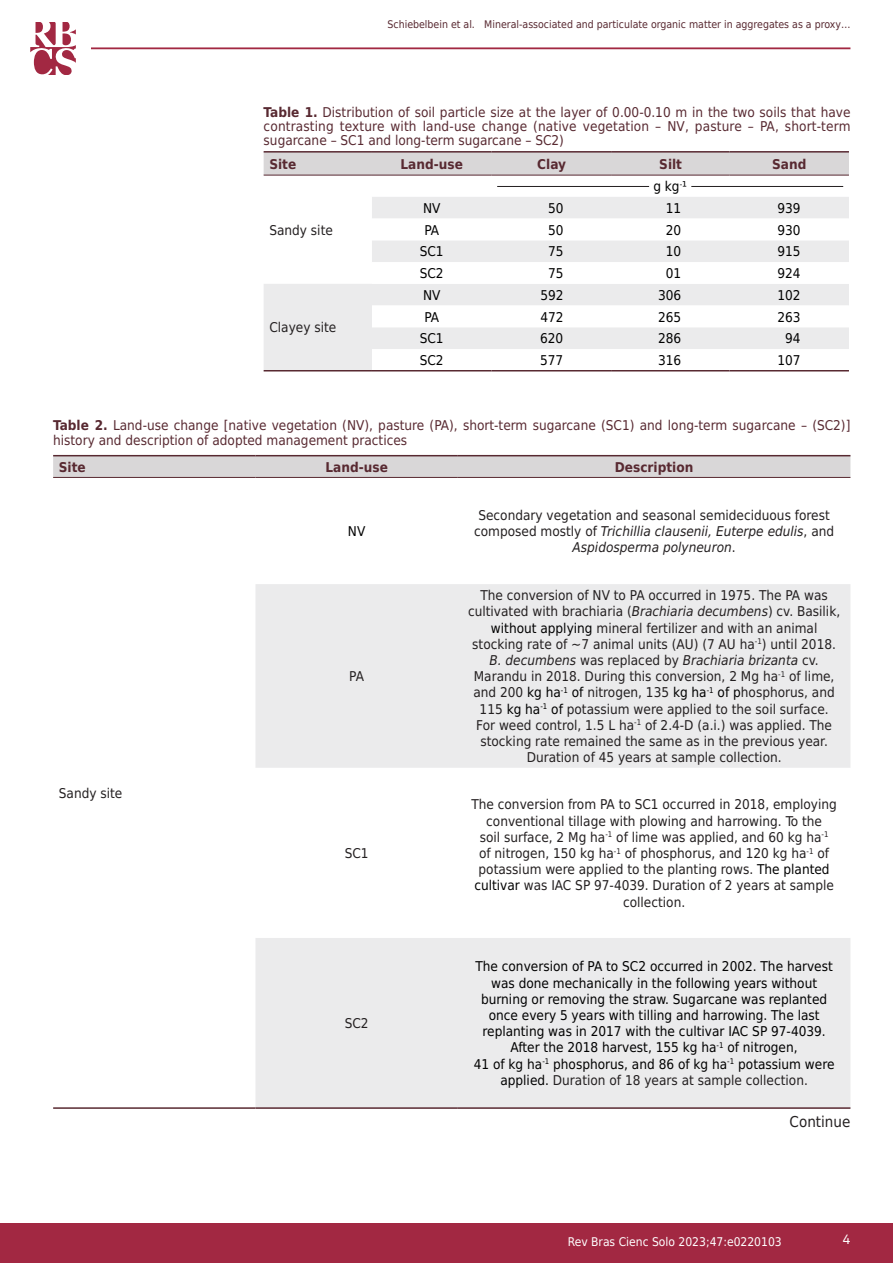
<style>
.page{position:relative;width:893px;height:1263px;background:#fff}
.page>*{position:absolute;margin:0;border:0;box-sizing:border-box;transform-origin:0 0}
.Texto__EN{font:15px "DejaVu Sans Condensed";color:#231f20}
.Tabela{font:13.5px/16.2px "DejaVu Sans Condensed";color:#231f20;text-align:center}
.Tabela-2{font:13.5px/16.2px "DejaVu Sans Condensed";color:#000;text-align:center}
.Tabela_Figura_Título{font:13.5px/14.2px "DejaVu Sans Condensed";color:#582931;text-align:justify}
.Tabela_cabeçalho{font:700 13.5px "DejaVu Sans Condensed";color:#582931}
.Corpo_-_unidade_de_m{font:13.5px "DejaVu Sans Condensed";color:#000}
.t1{font:13.5px "Akkurat Pro";color:#fff}
.t2{font:12px "DejaVu Sans Condensed";color:#fff}
.t3{font:10.5px "DejaVu Sans Condensed";color:#582931}
.s1{font-weight:700}
.s2{font-style:italic}
.s3{color:#000}
.s4{color:#231f20}
</style>
<div class="page">
<div style="left:0;top:1223px;width:893px;height:40px;background:#a22842"></div>
<hr style="left:91px;top:47px;width:759px;height:2px;background:#a22842">
<svg style="left:30px;top:22px;width:46px;height:52px"></svg>
<div style="left:264px;top:153px;width:585px;height:22px;background:#d9d7d8"></div>
<svg style="left:264px;top:197px;width:585px;height:173px;fill:#ebebec"></svg>
<svg style="left:372px;top:219px;width:477px;height:151px"></svg>
<hr style="left:264px;top:175px;width:108px;height:1px;background:#582931">
<hr style="left:372px;top:175px;width:119px;height:1px;background:#582931">
<hr style="left:491px;top:175px;width:121px;height:1px;background:#582931">
<hr style="left:264px;top:151px;width:108px;height:2px;background:#582931">
<hr style="left:372px;top:151px;width:119px;height:2px;background:#582931">
<hr style="left:491px;top:151px;width:121px;height:2px;background:#582931">
<hr style="left:612px;top:151px;width:117px;height:2px;background:#582931">
<hr style="left:729px;top:151px;width:120px;height:2px;background:#582931">
<hr style="left:612px;top:175px;width:117px;height:1px;background:#582931">
<hr style="left:729px;top:175px;width:120px;height:1px;background:#582931">
<hr style="left:372px;top:370px;width:119px;height:1px;background:#582931">
<hr style="left:491px;top:370px;width:121px;height:1px;background:#582931">
<hr style="left:612px;top:370px;width:117px;height:1px;background:#582931">
<hr style="left:729px;top:370px;width:120px;height:1px;background:#582931">
<hr style="left:264px;top:370px;width:108px;height:1px;background:#582931">
<hr style="left:497px;top:186px;width:346px;height:1px;background:#231f20">
<div style="left:649px;top:178px;width:42px;height:15px;background:#fff"></div>
<svg style="left:53px;top:456px;width:797px;height:21px"></svg>
<div style="left:255px;top:584px;width:595px;height:523px;background:#ebebec"></div>
<svg style="left:255px;top:768px;width:595px;height:170px"></svg>
<hr style="left:53px;top:455px;width:202px;height:1px;background:#582931">
<hr style="left:255px;top:455px;width:203px;height:1px;background:#582931">
<hr style="left:458px;top:455px;width:392px;height:1px;background:#582931">
<hr style="left:53px;top:1107px;width:202px;height:2px;background:#582931">
<hr style="left:255px;top:1107px;width:203px;height:2px;background:#582931">
<hr style="left:458px;top:1107px;width:392px;height:2px;background:#582931">
<hr style="left:53px;top:477px;width:202px;height:1px;background:#582931">
<hr style="left:255px;top:477px;width:203px;height:1px;background:#582931">
<hr style="left:458px;top:477px;width:392px;height:1px;background:#582931">
<p class="t3" style="left:388px;top:16px;width:464px">Schiebelbein et al. Mineral-associated and particulate organic matter in aggregates as a proxy…</p>
<p class="Tabela_Figura_Título" style="left:264px;top:104px;width:588px"><span class="s1">Table 1.</span> Distribution of soil particle size at the layer of 0.00-0.10 m in the two soils that have contrasting texture with land-use change (native vegetation – NV, pasture – PA, short-term sugarcane – SC1 and long-term sugarcane – SC2)</p>
<p class="Tabela_cabeçalho" style="left:269px;top:153px;width:28px">Site</p>
<p class="Tabela_cabeçalho" style="left:400px;top:153px;width:64px">Land-use</p>
<p class="Tabela_cabeçalho" style="left:537px;top:153px;width:30px">Clay</p>
<p class="Tabela_cabeçalho" style="left:659px;top:153px;width:24px">Silt</p>
<p class="Tabela_cabeçalho" style="left:772px;top:153px;width:36px">Sand</p>
<p class="Tabela" style="left:269px;top:221px;width:65px">Sandy site</p>
<p class="Tabela" style="left:269px;top:319px;width:68px">Clayey site</p>
<p class="Corpo_-_unidade_de_m" style="left:653px;top:175px;width:35px">g kg<sup>-</sup>¹</p>
<p class="Tabela-2" style="left:423px;top:200px;width:19px">NV</p>
<p class="Tabela-2" style="left:548px;top:200px;width:17px">50</p>
<p class="Tabela-2" style="left:666px;top:200px;width:17px">11</p>
<p class="Tabela-2" style="left:777px;top:200px;width:25px">939</p>
<p class="Tabela-2" style="left:424px;top:221px;width:16px">PA</p>
<p class="Tabela-2" style="left:548px;top:221px;width:17px">50</p>
<p class="Tabela-2" style="left:666px;top:221px;width:17px">20</p>
<p class="Tabela-2" style="left:777px;top:221px;width:25px">930</p>
<p class="Tabela-2" style="left:420px;top:243px;width:25px">SC1</p>
<p class="Tabela-2" style="left:548px;top:243px;width:17px">75</p>
<p class="Tabela-2" style="left:666px;top:243px;width:17px">10</p>
<p class="Tabela-2" style="left:777px;top:243px;width:25px">915</p>
<p class="Tabela-2" style="left:420px;top:265px;width:25px">SC2</p>
<p class="Tabela-2" style="left:548px;top:265px;width:17px">75</p>
<p class="Tabela-2" style="left:666px;top:265px;width:17px">01</p>
<p class="Tabela-2" style="left:777px;top:265px;width:25px">924</p>
<p class="Tabela-2" style="left:423px;top:287px;width:19px">NV</p>
<p class="Tabela-2" style="left:540px;top:287px;width:25px">592</p>
<p class="Tabela-2" style="left:658px;top:287px;width:25px">306</p>
<p class="Tabela-2" style="left:777px;top:287px;width:25px">102</p>
<p class="Tabela-2" style="left:424px;top:308px;width:16px">PA</p>
<p class="Tabela-2" style="left:540px;top:308px;width:25px">472</p>
<p class="Tabela-2" style="left:658px;top:308px;width:25px">265</p>
<p class="Tabela-2" style="left:777px;top:308px;width:25px">263</p>
<p class="Tabela-2" style="left:420px;top:330px;width:25px">SC1</p>
<p class="Tabela-2" style="left:540px;top:330px;width:25px">620</p>
<p class="Tabela-2" style="left:658px;top:330px;width:25px">286</p>
<p class="Tabela-2" style="left:785px;top:330px;width:17px">94</p>
<p class="Tabela-2" style="left:420px;top:352px;width:25px">SC2</p>
<p class="Tabela-2" style="left:540px;top:352px;width:25px">577</p>
<p class="Tabela-2" style="left:658px;top:352px;width:25px">316</p>
<p class="Tabela-2" style="left:777px;top:352px;width:25px">107</p>
<p class="Tabela_Figura_Título" style="left:53px;top:418px;width:799px"><span class="s1">Table 2.</span> Land-use change [native vegetation (NV), pasture (PA), short-term sugarcane (SC1) and long-term sugarcane – (SC2)] history and description of adopted management practices</p>
<p class="Tabela_cabeçalho" style="left:59px;top:456px;width:28px">Site</p>
<p class="Tabela_cabeçalho" style="left:325px;top:456px;width:64px">Land-use</p>
<p class="Tabela_cabeçalho" style="left:615px;top:456px;width:80px">Description</p>
<p class="Tabela" style="left:59px;top:785px;width:65px">Sandy site</p>
<p class="Tabela-2" style="left:348px;top:523px;width:19px">NV</p>
<p class="Tabela" style="left:349px;top:668px;width:16px">PA</p>
<p class="Tabela" style="left:345px;top:845px;width:25px">SC1</p>
<p class="Tabela" style="left:345px;top:1015px;width:25px">SC2</p>
<p class="Tabela" style="left:474px;top:507px;width:362px">Secondary vegetation and seasonal semideciduous forest composed mostly of <span class="s2">Trichillia clausenii, Euterpe edulis</span>, and<br><span class="s2">Aspidosperma polyneuron</span>.</p>
<p class="Tabela" style="left:468px;top:587px;width:374px">The conversion of NV to PA occurred in 1975. The PA was cultivated with brachiaria (<span class="s2">Brachiaria decumbens</span>) cv. Basilik, <span class="s3">without applying</span> mineral fertilizer and with an animal stocking rate of ~7 animal units (AU) (7 AU ha<sup>-1</sup>) until 2018.<br><span class="s2">B. decumbens</span> was replaced by <span class="s2">Brachiaria brizanta</span> cv.<br>Marandu in 2018. During this conversion, 2 Mg ha<sup>-1</sup> of lime, and 200 <span class="s3">kg ha</span><sup>-1</sup> <span class="s3">of</span> nitrogen, 135 <span class="s3">kg ha</span><sup>-1</sup> <span class="s3">of p</span>hosphorus, and 115 <span class="s3">kg ha</span><sup>-1</sup> <span class="s3">of</span> potassium were applied to the soil surface.<br>For weed control, 1.5 L ha<sup>-1</sup> of 2.4-D (a.i.) was applied. The stocking rate remained the same as in the previous year.<br>Duration of 45 years at sample collection.</p>
<p class="Tabela" style="left:471px;top:796px;width:367px">The conversion from PA to SC1 occurred in 2018, employing conventional tillage with plowing and harrowing. To the<br>soil surface, 2 Mg ha<sup>-1</sup> of lime was applied, and 60 kg ha<sup>-1<br></sup>of nitrogen, 150 kg ha<sup>-1</sup> of phosphorus, and 120 kg ha<sup>-1</sup> of potassium were applied to the planting rows. <span class="s3">The planted cultivar</span> was IAC SP 97-4039. Duration of 2 years at sample collection.</p>
<p class="Tabela-2" style="left:474px;top:958px;width:362px">The conversion of PA to SC2 occurred in 2002. The harvest was done mechanically in the following years without burning or removing the straw. Sugarcane was replanted once every 5 years with tilling and harrowing. The last replanting was in 2017 with the cultivar IAC SP 97-4039.<br>After the 2018 harvest, 155 kg ha<sup>-1</sup> of nitrogen,<br>41 of kg ha<sup>-1</sup> phosphorus, and 86 of kg ha<sup>-1</sup> potassium were applied. <span class="s4">Duration of 18 years at sample collection.</span></p>
<p class="Texto__EN" style="left:790px;top:1110px;width:62px">Continue</p>
<p class="t2" style="left:568px;top:1231px;width:215px">Rev Bras Cienc Solo 2023;47:e0220103</p>
<p class="t1" style="left:843px;top:1231px;width:9px">4</p>
</div>
